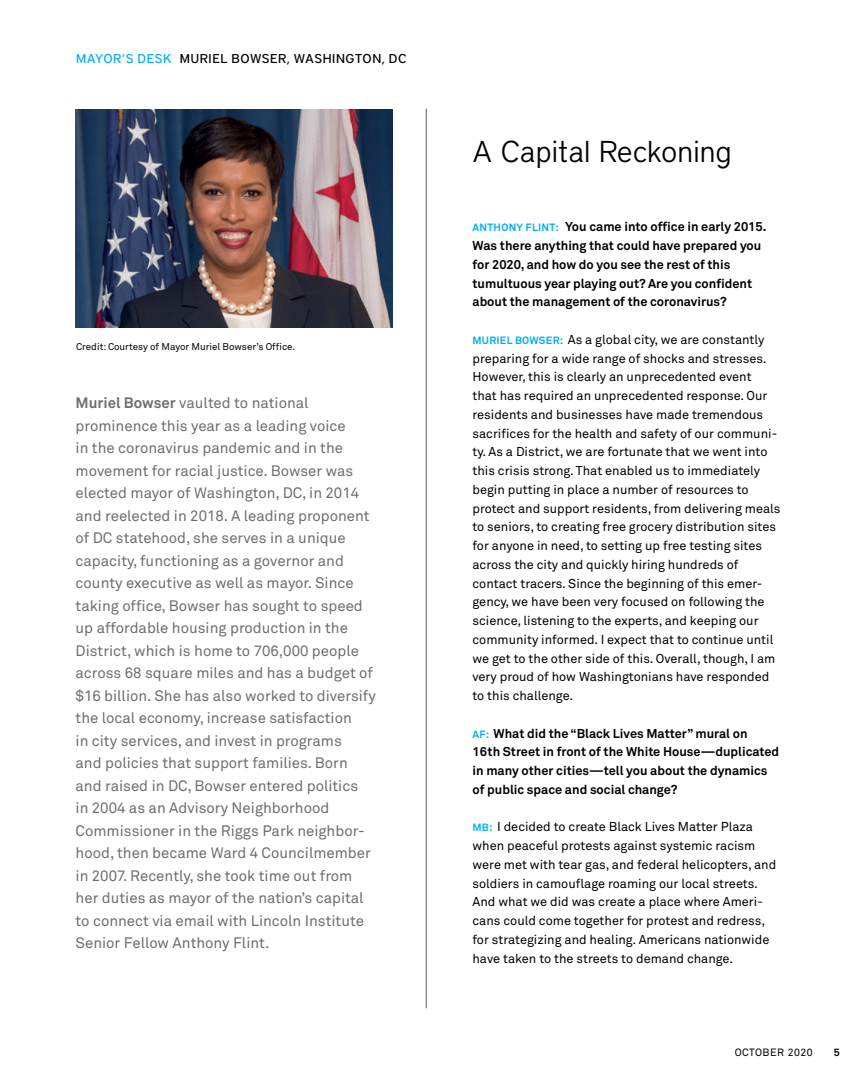
<style>
.page{position:relative;width:864px;height:1080px;background:#fff}
.page>*{position:absolute;margin:0;border:0;box-sizing:border-box;transform-origin:0 0}
.t1{font:300 30px "District";letter-spacing:-.005em;color:#000}
.t2{font:15px/22.5px "Akkurat Pro";color:#6d6e71}
.t3{font:12.75px/18.8px "Akkurat Pro";color:#000}
.t4{font:700 12.75px/18.8px "Akkurat Pro";color:#000}
.t5{font:500 12.75px "District";letter-spacing:.04em;color:#000}
.t6{font:10.5px "Akkurat Pro";letter-spacing:.05em;color:#000}
.t7{font:700 10.5px "Akkurat Pro";color:#000}
.t8{font:9.75px "Akkurat Pro";color:#000}
.s1{color:#00aeef}
.s2{font-weight:700}
.s3{font-size:10.5px;color:#00aeef}
.s4{font-weight:700;font-size:10.5px;color:#00aeef}
</style>
<div class="page">
<hr style="left:426px;top:109px;width:1px;height:899px;background:#6d6e71">
<img style="left:76px;top:109px;width:316px;height:218px">
<p class="t5" style="left:76px;top:51px;width:332px"><span class="s1">MAYOR’S DESK</span> MURIEL BOWSER, WASHINGTON, DC</p>
<p class="t8" style="left:76px;top:341px;width:221px">Credit: Courtesy of Mayor Muriel Bowser’s Office.</p>
<p class="t2" style="left:76px;top:392px;width:302px"><span class="s2">Muriel Bowser</span> vaulted to national prominence this year as a leading voice<br>in the coronavirus pandemic and in the movement for racial justice. Bowser was elected mayor of Washington, DC, in 2014 and reelected in 2018. A leading proponent of DC statehood, she serves in a unique capacity, functioning as a governor and county executive as well as mayor. Since taking office, Bowser has sought to speed up affordable housing production in the District, which is home to 706,000 people across 68 square miles and has a budget of $16 billion. She has also worked to diversify the local economy, increase satisfaction<br>in city services, and invest in programs<br>and policies that support families. Born and raised in DC, Bowser entered politics<br>in 2004 as an Advisory Neighborhood Commissioner in the Riggs Park neighbor&shy;hood, then became Ward 4 Councilmember in 2007. Recently, she took time out from her duties as mayor of the nation’s capital to connect via email with Lincoln Institute Senior Fellow Anthony Flint.</p>
<h1 class="t1" style="left:472px;top:134px;width:261px">A Capital Reckoning</h1>
<p class="t4" style="left:472px;top:218px;width:296px"><span class="s3">ANTHONY FLINT:</span> You came into office in early 2015.<br>Was there anything that could have prepared you for 2020, and how do you see the rest of this tumultuous year playing out? Are you confident about the management of the coronavirus?</p>
<p class="t3" style="left:472px;top:330px;width:310px"><span class="s4">MURIEL BOWSER:</span> As a global city, we are constantly preparing for a wide range of shocks and stresses.<br>However, this is clearly an unprecedented event<br>that has required an unprecedented response. Our residents and businesses have made tremendous sacrifices for the health and safety of our communi&shy;ty. As a District, we are fortunate that we went into this crisis strong. That enabled us to immediately begin putting in place a number of resources to protect and support residents, from delivering meals to seniors, to creating free grocery distribution sites for anyone in need, to setting up free testing sites across the city and quickly hiring hundreds of contact tracers. Since the beginning of this emer&shy;gency, we have been very focused on following the science, listening to the experts, and keeping our community informed. I expect that to continue until we get to the other side of this. Overall, though, I am very proud of how Washingtonians have responded to this challenge.</p>
<p class="t4" style="left:472px;top:724px;width:308px"><span class="s3">AF:</span> What did the “Black Lives Matter” mural on<br>16th Street in front of the White House—duplicated in many other cities—tell you about the dynamics of public space and social change?</p>
<p class="t3" style="left:472px;top:818px;width:305px"><span class="s4">MB:</span> I decided to create Black Lives Matter Plaza when peaceful protests against systemic racism were met with tear gas, and federal helicopters, and soldiers in camouflage roaming our local streets.<br>And what we did was create a place where Ameri&shy;cans could come together for protest and redress, for strategizing and healing. Americans nationwide have taken to the streets to demand change.</p>
<p class="t6" style="left:735px;top:1047px;width:80px">OCTOBER 2020</p>
<p class="t7" style="left:834px;top:1046px;width:7px">5</p>
</div>
